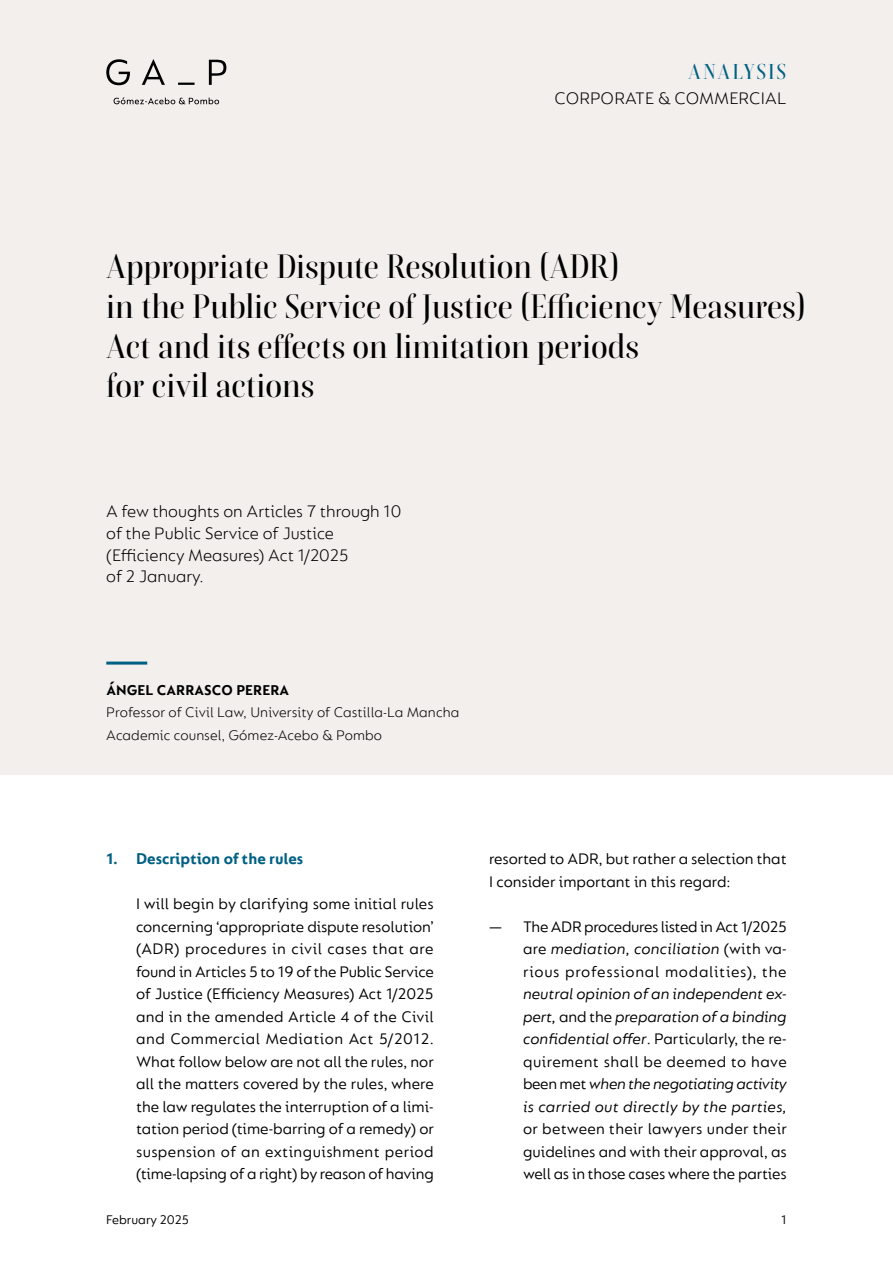
<style>
.page{position:relative;width:893px;height:1263px;background:#fff}
.page>*{position:absolute;margin:0;border:0;box-sizing:border-box;transform-origin:0 0}
.t1{font:500 33px/39.6px "Boska";color:#000}
.t2{font:500 21px "Boska";letter-spacing:.1em;color:#006083}
.t3{font:300 18px/21.6px "FS Lucas";color:#000}
.t4{font:16.5px/22.5px "FS Lucas";letter-spacing:-.005em;color:#000;text-align:justify}
.t5{font:italic 16.5px/22.5px "FS Lucas";letter-spacing:.01em;color:#000;text-align:justify}
.t6{font:700 16.5px "FS Lucas";color:#006083}
.t7{font:300 15px/22.5px "FS Lucas";letter-spacing:.01em;color:#000}
.t8{font:700 15px "FS Lucas";letter-spacing:.01em;color:#000}
.t9{font:13.5px "FS Lucas";color:#000}
.s1{font-style:italic}
.s2{font-style:normal}
</style>
<div class="page">
<div style="left:0;top:0;width:893px;height:774px;background:#f2efed"></div>
<hr style="left:106px;top:662px;width:41px;height:3px;background:#006083">
<svg style="left:106px;top:59px;width:120px;height:45px"></svg>
<p class="t2" style="left:688px;top:59px;width:99px">ANALYSIS</p>
<p class="t3" style="left:554px;top:86px;width:234px">CORPORATE &amp; COMMERCIAL</p>
<h1 class="t1" style="left:106px;top:247px;width:701px">Appropriate Dispute Resolution (ADR)<br>in the Public Service of Justice (Efficiency Measures)<br>Act and its effects on limitation periods<br>for civil actions</h1>
<p class="t3" style="left:106px;top:500px;width:297px">A few thoughts on Articles 7 through 10 of the Public Service of Justice (Efficiency Measures) Act 1/2025<br>of 2 January.</p>
<p class="t8" style="left:106px;top:681px;width:184px">ÁNGEL CARRASCO PERERA</p>
<p class="t7" style="left:106px;top:701px;width:355px">Professor of Civil Law, University of Castilla-La Mancha<br>Academic counsel, Gómez-Acebo &amp; Pombo</p>
<p class="t6" style="left:106px;top:849px;width:199px">1. Description of the rules</p>
<p class="t4" style="left:136px;top:892px;width:300px">I will begin by clarifying some initial rules concerning ‘appropriate dispute resolution’ (ADR) procedures in civil cases that are found in Articles 5 to 19 of the Public Service of Justice (Efficiency Measures) Act 1/2025 and in the amended Article 4 of the Civil and Commercial Mediation Act 5/2012.<br>What follow below are not all the rules, nor all the matters covered by the rules, where the law regulates the interruption of a limi&shy;tation period (time-barring of a remedy) or suspension of an extinguishment period (time-lapsing of a right) by reason of having</p>
<p class="t4" style="left:489px;top:847px;width:299px">resorted to ADR, but rather a selection that<br>I consider important in this regard:</p>
<p class="t4" style="left:523px;top:915px;width:265px;text-indent:-34px">— The ADR procedures listed in Act 1/2025 are <span class="s1">mediation, conciliation</span> (with va&shy;rious professional modalities), the</p>
<p class="t5" style="left:523px;top:982px;width:265px">neutral opinion of an independent ex&shy;pert, <span class="s2">and the</span> preparation of a binding confidential offer<span class="s2">. Particularly, the re&shy;quirement shall be deemed to have been met</span> when the negotiating activity is carried out directly by the parties,</p>
<p class="t4" style="left:523px;top:1117px;width:265px">or between their lawyers under their guidelines and with their approval, as well as in those cases where the parties</p>
<p class="t9" style="left:106px;top:1212px;width:84px">February 2025</p>
<p class="t9" style="left:781px;top:1212px;width:7px">1</p>
</div>
